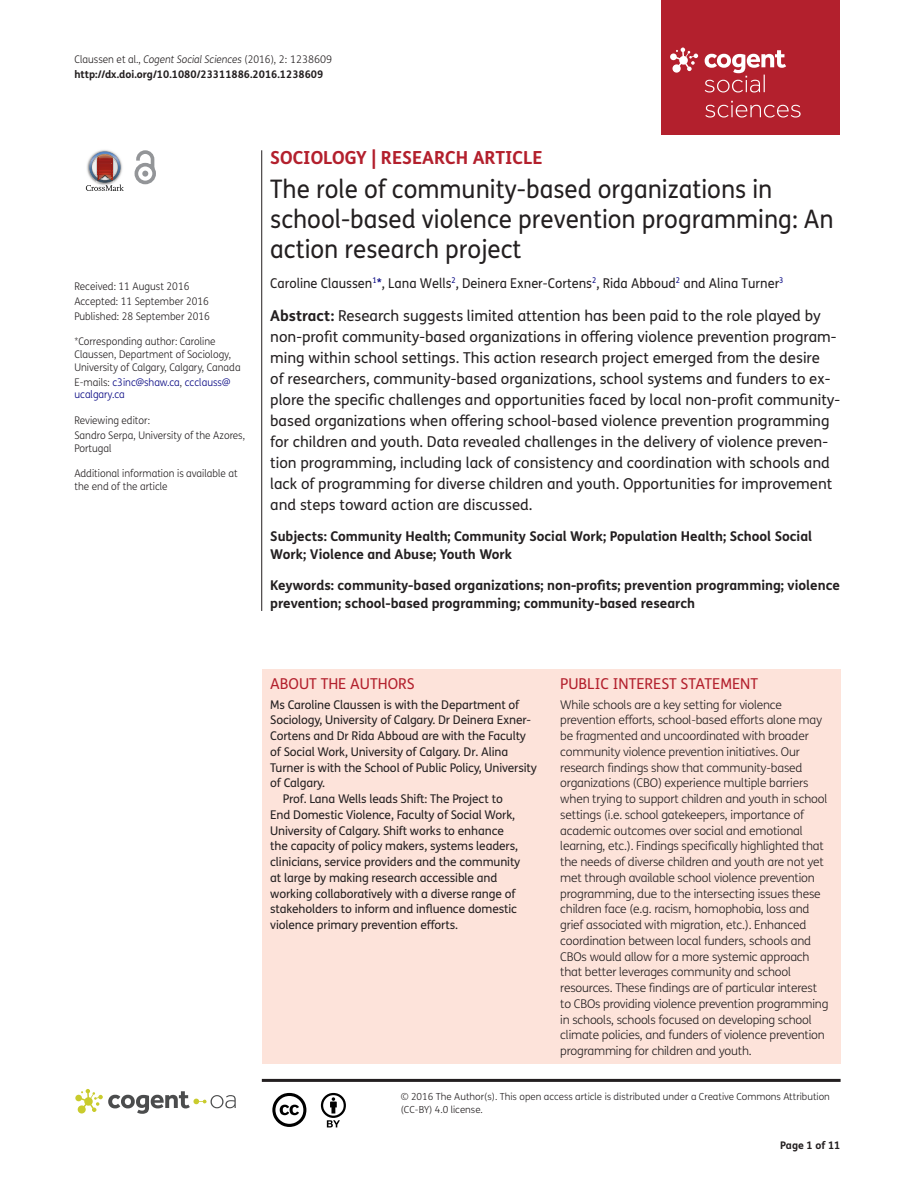
<style>
.page{position:relative;width:915px;height:1191px;background:#fff}
.page>*{position:absolute;margin:0;border:0;box-sizing:border-box;transform-origin:0 0}
.t1{font:25.5px/30px "FS Me Pro";color:#231f20;scale:.95 1}
.t2{font:700 18px "FS Me Pro";color:#b3202d}
.t3{font:15px/21px "FS Me Pro";color:#231f20}
.t4{font:15px "FS Me Pro";color:#b3202d}
.t5{font:700 13.5px/18px "FS Me Pro";color:#231f20}
.t6{font:13.5px "FS Me Pro";color:#231f20;scale:.95 1}
.t7{font:300 12px/15.8px "FS Me Pro";letter-spacing:-.015em;color:#231f20}
.t8{font:12px "FS Me Pro";letter-spacing:-.01em;color:#231f20}
.t9{font:300 10.5px/12.8px "FS Me Pro";color:#231f20;scale:.95 1}
.t10{font:700 10.5px/15px "FS Me Pro";color:#231f20}
.t11{font:300 10.5px/12.8px "FS Me Pro";color:#000080;scale:.95 1}
.t12{font:300 9.75px/12.8px "FS Me Pro";color:#231f20}
.s1{font-weight:300}
.s2{font-weight:300;font-style:italic}
.s3{color:#231f20}
.s4{color:#000080}
.s5{font-weight:700}
</style>
<div class="page">
<div style="left:661px;top:0;width:179px;height:134px;background:#b3202d"></div>
<svg style="left:670px;top:48px;width:28px;height:25px"></svg>
<svg style="left:705px;top:101px;width:95px;height:16px"></svg>
<svg style="left:704px;top:50px;width:81px;height:42px"></svg>
<div style="left:261px;top:669px;width:579px;height:394px;background:#fde3da"></div>
<svg style="left:86px;top:151px;width:38px;height:40px"></svg>
<svg style="left:134px;top:150px;width:22px;height:34px"></svg>
<hr style="left:261px;top:150px;width:1px;height:461px;background:#231f20">
<hr style="left:262px;top:1078px;width:578px;height:3px;background:#231f20">
<svg style="left:75px;top:1089px;width:161px;height:24px"></svg>
<svg style="left:272px;top:1093px;width:34px;height:34px"></svg>
<svg style="left:321px;top:1093px;width:25px;height:34px"></svg>
<p class="t10" style="left:74px;top:51px;width:259px"><span class="s1">Claussen et al.,</span> <span class="s2">Cogent Social Sciences</span> <span class="s1">(2016), 2: 1238609 </span>http://dx.doi.org/10.1080/23311886.2016.1238609</p>
<p class="t9" style="left:74px;top:279px;width:144px;line-height:14.9px">Received: 11 August 2016<br>Accepted: 11 September 2016<br>Published: 28 September 2016</p>
<p class="t9" style="left:74px;top:335px;width:176px">*Corresponding author: Caroline<br>Claussen, Department of Sociology,<br>University of Calgary, Calgary, Canada</p>
<p class="t11" style="left:74px;top:375px;width:165px"><span class="s3">E-mails:</span> c3inc@shaw.ca<span class="s3">,</span> ccclauss@ ucalgary.ca</p>
<p class="t9" style="left:74px;top:412px;width:181px;line-height:14.9px">Reviewing editor:<br>Sandro Serpa, University of the Azores,</p>
<p class="t9" style="left:74px;top:441px;width:40px">Portugal</p>
<p class="t9" style="left:74px;top:467px;width:173px">Additional information is available at the end of the article</p>
<h2 class="t2" style="left:270px;top:143px;width:274px">SOCIOLOGY | RESEARCH ARTICLE</h2>
<h1 class="t1" style="left:270px;top:174px;width:594px">The role of community-based organizations in school-based violence prevention programming: An action research project</h1>
<p class="t6" style="left:270px;top:273px;width:541px">Caroline Claussen<sup>1</sup><span class="s4">*</span>, Lana Wells<sup>2</sup>, Deinera Exner-Cortens<sup>2</sup>, Rida Abboud<sup>2</sup> and Alina Turner<sup>3</sup></p>
<p class="t3" style="left:270px;top:305px;width:571px"><span class="s5">Abstract:</span> Research suggests limited attention has been paid to the role played by non-profit community-based organizations in offering violence prevention program&shy;ming within school settings. This action research project emerged from the desire<br>of researchers, community-based organizations, school systems and funders to ex&shy;plore the specific challenges and opportunities faced by local non-profit community&shy;based organizations when offering school-based violence prevention programming for children and youth. Data revealed challenges in the delivery of violence preven&shy;tion programming, including lack of consistency and coordination with schools and lack of programming for diverse children and youth. Opportunities for improvement and steps toward action are discussed.</p>
<p class="t5" style="left:270px;top:527px;width:543px">Subjects: Community Health; Community Social Work; Population Health; School Social<br>Work; Violence and Abuse; Youth Work</p>
<p class="t5" style="left:270px;top:575px;width:571px">Keywords: community-based organizations; non-profits; prevention programming; violence prevention; school-based programming; community-based research</p>
<p class="t4" style="left:270px;top:674px;width:146px">ABOUT THE AUTHORS</p>
<p class="t8" style="left:270px;top:696px;width:250px">Ms Caroline Claussen is with the Department of</p>
<p class="t8" style="left:270px;top:712px;width:262px">Sociology, University of Calgary. Dr Deinera Exner-</p>
<p class="t8" style="left:270px;top:727px;width:257px">Cortens and Dr Rida Abboud are with the Faculty</p>
<p class="t8" style="left:270px;top:743px;width:239px">of Social Work, University of Calgary. Dr. Alina</p>
<p class="t8" style="left:270px;top:759px;width:268px">Turner is with the School of Public Policy, University</p>
<p class="t8" style="left:270px;top:775px;width:56px">of Calgary.</p>
<p class="t8" style="left:283px;top:790px;width:221px">Prof. Lana Wells leads Shift: The Project to</p>
<p class="t8" style="left:270px;top:806px;width:246px">End Domestic Violence, Faculty of Social Work,</p>
<p class="t8" style="left:270px;top:822px;width:235px">University of Calgary. Shift works to enhance</p>
<p class="t8" style="left:270px;top:838px;width:249px">the capacity of policy makers, systems leaders,</p>
<p class="t8" style="left:270px;top:853px;width:251px">clinicians, service providers and the community</p>
<p class="t8" style="left:270px;top:869px;width:229px">at large by making research accessible and</p>
<p class="t8" style="left:270px;top:885px;width:247px">working collaboratively with a diverse range of</p>
<p class="t8" style="left:270px;top:901px;width:248px">stakeholders to inform and influence domestic</p>
<p class="t8" style="left:270px;top:916px;width:189px">violence primary prevention efforts.</p>
<p class="t4" style="left:560px;top:674px;width:199px">PUBLIC INTEREST STATEMENT</p>
<p class="t7" style="left:560px;top:696px;width:269px">While schools are a key setting for violence prevention efforts, school-based efforts alone may be fragmented and uncoordinated with broader community violence prevention initiatives. Our research findings show that community-based organizations (CBO) experience multiple barriers when trying to support children and youth in school settings (i.e. school gatekeepers, importance of academic outcomes over social and emotional learning, etc.). Findings specifically highlighted that the needs of diverse children and youth are not yet met through available school violence prevention programming, due to the intersecting issues these children face (e.g. racism, homophobia, loss and grief associated with migration, etc.). Enhanced coordination between local funders, schools and CBOs would allow for a more systemic approach that better leverages community and school resources. These findings are of particular interest to CBOs providing violence prevention programming in schools, schools focused on developing school climate policies, and funders of violence prevention programming for children and youth.</p>
<p class="t12" style="left:400px;top:1090px;width:430px">© 2016 The Author(s). This open access article is distributed under a Creative Commons Attribution (CC-BY) 4.0 license.</p>
<p class="t10" style="left:780px;top:1137px;width:62px">Page 1 of 11</p>
</div>
